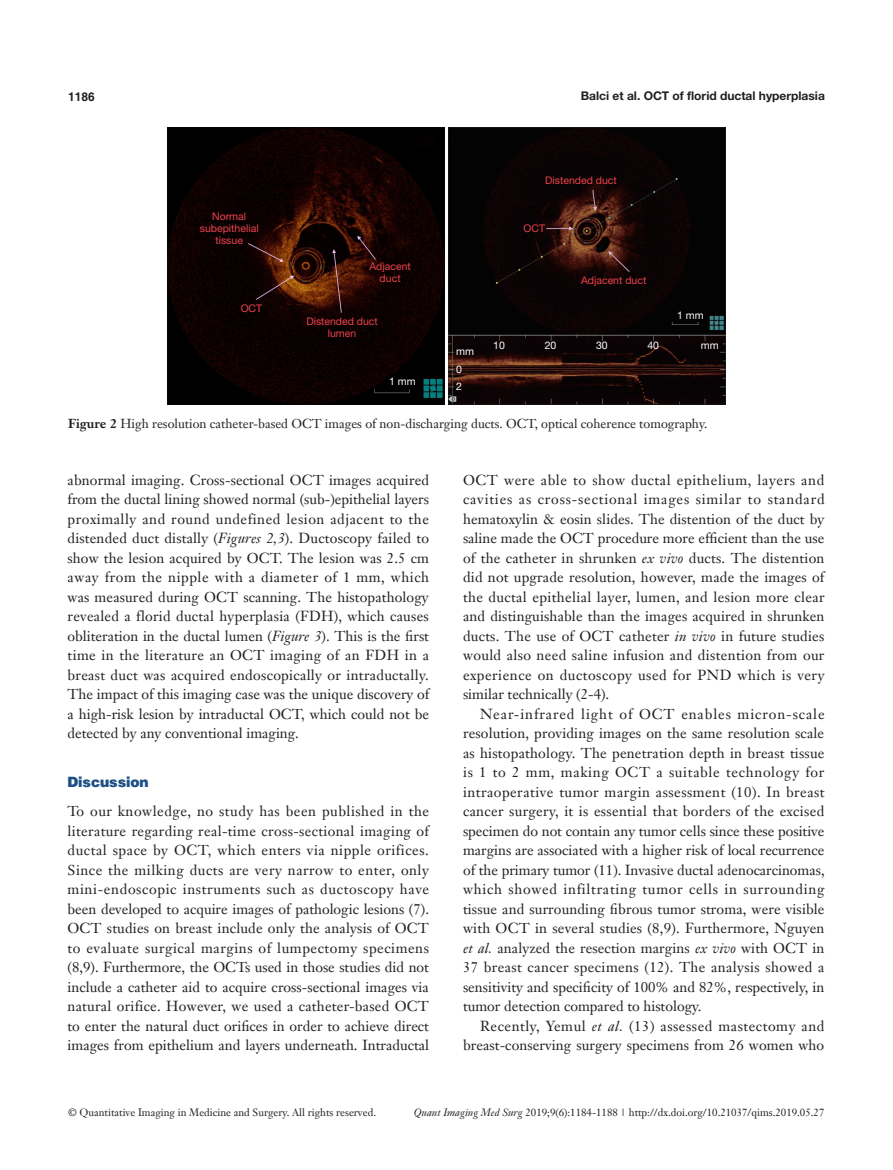
<style>
.page{position:relative;width:893px;height:1170px;background:#fff}
.page>*{position:absolute;margin:0;border:0;box-sizing:border-box;transform-origin:0 0}
.t1{font:14.25px/19.5px "Janson Text LT";color:#231f20;text-align:justify}
.t2{font:900 14.25px "Helvetica";color:#1c5085}
.t3{font:12.75px "Janson Text LT";color:#231f20}
.t4{font:700 12px "Helvetica Neue LT Pro";color:#231f20}
.t5{font:700 12px "Helvetica";color:#231f20}
.t6{font:10.5px "Janson Text LT";color:#231f20}
.t7{font:10.5px/12px "Helvetica Neue LT Pro";color:#ee414d;text-align:center}
.t8{font:10.5px "Helvetica Neue LT Pro";color:#fff}
.s1{font-weight:700}
.s2{font-style:italic}
</style>
<div class="page">
<img style="left:168px;top:128px;width:276px;height:276px">
<img style="left:449px;top:128px;width:276px;height:276px">
<p class="t5" style="left:68px;top:89px;width:28px">1186</p>
<p class="t7" style="left:200px;top:210px;width:60px">Normal subepithelial tissue</p>
<p class="t7" style="left:241px;top:302px;width:23px">OCT</p>
<p class="t7" style="left:369px;top:260px;width:43px">Adjacent duct</p>
<p class="t7" style="left:306px;top:314px;width:73px">Distended duct lumen</p>
<p class="t8" style="left:389px;top:374px;width:28px">1 mm</p>
<p class="t4" style="left:581px;top:88px;width:246px">Balci et al. OCT of florid ductal hyperplasia</p>
<p class="t8" style="left:456px;top:344px;width:19px">mm</p>
<p class="t8" style="left:456px;top:362px;width:7px">0</p>
<p class="t8" style="left:456px;top:380px;width:7px">2</p>
<p class="t7" style="left:545px;top:174px;width:73px">Distended duct</p>
<p class="t7" style="left:524px;top:222px;width:23px">OCT</p>
<p class="t7" style="left:581px;top:273px;width:67px">Adjacent duct</p>
<p class="t8" style="left:677px;top:309px;width:28px">1 mm</p>
<p class="t8" style="left:493px;top:339px;width:13px">10</p>
<p class="t8" style="left:545px;top:339px;width:13px">20</p>
<p class="t8" style="left:596px;top:339px;width:13px">30</p>
<p class="t8" style="left:647px;top:339px;width:13px">40</p>
<p class="t8" style="left:701px;top:338px;width:19px">mm</p>
<p class="t3" style="left:68px;top:415px;width:641px"><span class="s1">Figure 2</span> High resolution catheter-based OCT images of non-discharging ducts. OCT, optical coherence tomography.</p>
<p class="t1" style="left:68px;top:469px;width:363px">abnormal imaging. Cross-sectional OCT images acquired from the ductal lining showed normal (sub-)epithelial layers proximally and round undefined lesion adjacent to the distended duct distally (<span class="s2">Figures 2,3</span>). Ductoscopy failed to show the lesion acquired by OCT. The lesion was 2.5 cm away from the nipple with a diameter of 1 mm, which was measured during OCT scanning. The histopathology revealed a florid ductal hyperplasia (FDH), which causes obliteration in the ductal lumen (<span class="s2">Figure 3</span>). This is the first time in the literature an OCT imaging of an FDH in a breast duct was acquired endoscopically or intraductally.<br>The impact of this imaging case was the unique discovery of a high-risk lesion by intraductal OCT, which could not be detected by any conventional imaging.</p>
<p class="t2" style="left:68px;top:772px;width:83px">Discussion</p>
<p class="t1" style="left:68px;top:801px;width:363px">To our knowledge, no study has been published in the literature regarding real-time cross-sectional imaging of ductal space by OCT, which enters via nipple orifices.<br>Since the milking ducts are very narrow to enter, only mini-endoscopic instruments such as ductoscopy have been developed to acquire images of pathologic lesions (7).<br>OCT studies on breast include only the analysis of OCT to evaluate surgical margins of lumpectomy specimens (8,9). Furthermore, the OCTs used in those studies did not include a catheter aid to acquire cross-sectional images via natural orifice. However, we used a catheter-based OCT to enter the natural duct orifices in order to achieve direct images from epithelium and layers underneath. Intraductal</p>
<p class="t1" style="left:463px;top:469px;width:363px">OCT were able to show ductal epithelium, layers and cavities as cross-sectional images similar to standard hematoxylin &amp; eosin slides. The distention of the duct by saline made the OCT procedure more efficient than the use of the catheter in shrunken <span class="s2">ex vivo</span> ducts. The distention did not upgrade resolution, however, made the images of the ductal epithelial layer, lumen, and lesion more clear and distinguishable than the images acquired in shrunken ducts. The use of OCT catheter <span class="s2">in vivo</span> in future studies would also need saline infusion and distention from our experience on ductoscopy used for PND which is very similar technically (2-4).</p>
<p class="t1" style="left:463px;top:703px;width:363px;text-indent:17px">Near-infrared light of OCT enables micron-scale resolution, providing images on the same resolution scale as histopathology. The penetration depth in breast tissue is 1 to 2 mm, making OCT a suitable technology for intraoperative tumor margin assessment (10). In breast cancer surgery, it is essential that borders of the excised specimen do not contain any tumor cells since these positive margins are associated with a higher risk of local recurrence of the primary tumor (11). Invasive ductal adenocarcinomas, which showed infiltrating tumor cells in surrounding tissue and surrounding fibrous tumor stroma, were visible with OCT in several studies (8,9). Furthermore, Nguyen <span class="s2">et al.</span> analyzed the resection margins <span class="s2">ex vivo</span> with OCT in 37 breast cancer specimens (12). The analysis showed a sensitivity and specificity of 100% and 82%, respectively, in tumor detection compared to histology.</p>
<p class="t1" style="left:463px;top:1015px;width:363px;text-align:right">Recently, Yemul <span class="s2">et al.</span> (13) assessed mastectomy and breast-conserving surgery specimens from 26 women who</p>
<p class="t6" style="left:68px;top:1105px;width:310px">© Quantitative Imaging in Medicine and Surgery. All rights reserved.</p>
<p class="t6" style="left:414px;top:1105px;width:412px"><span class="s2">Quant Imaging Med Surg</span> 2019;9(6):1184-1188 | http://dx.doi.org/10.21037/qims.2019.05.27</p>
</div>
